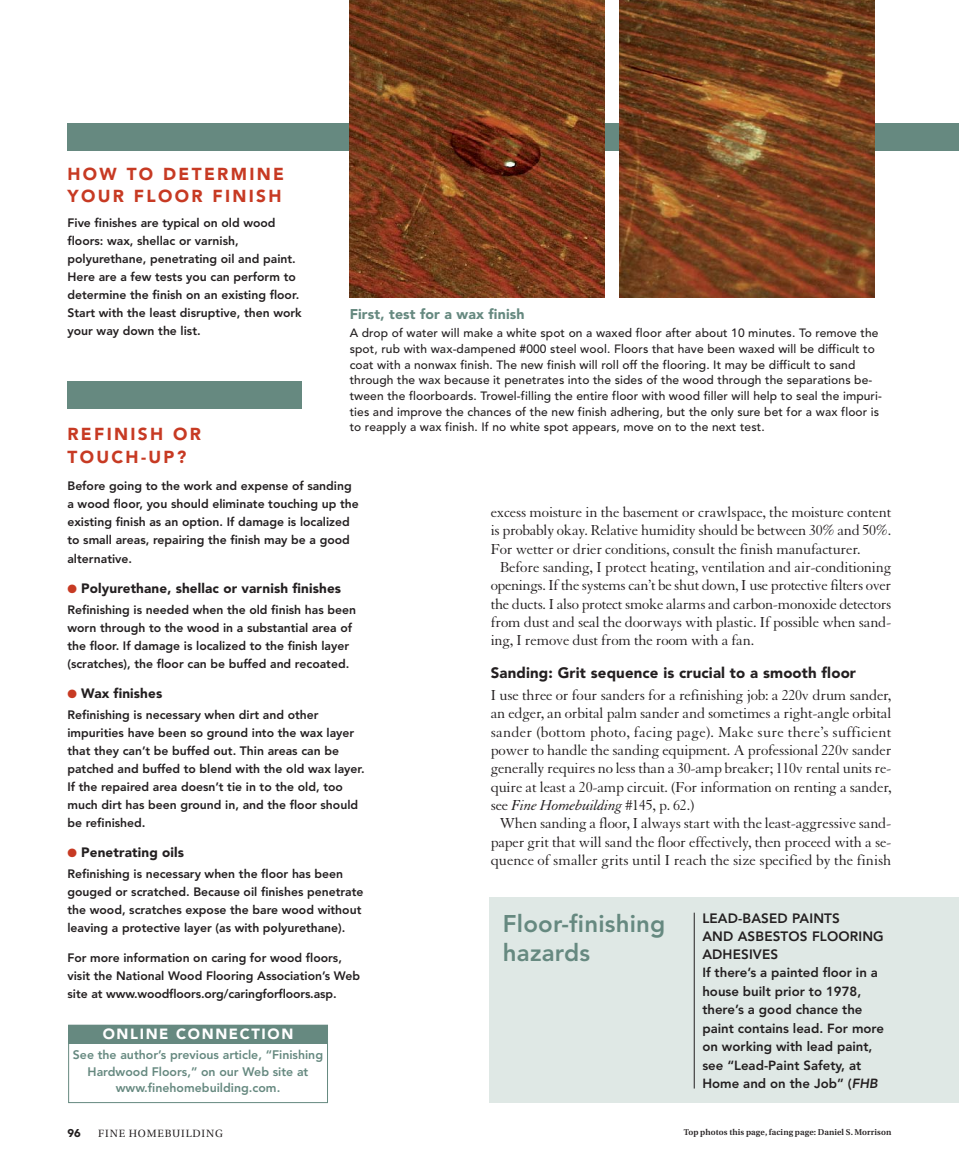
<style>
.page{position:relative;width:959px;height:1175px;background:#fff}
.page>*{position:absolute;margin:0;border:0;box-sizing:border-box;transform-origin:0 0}
.t1{font:800 24px/28.5px "Avenir";letter-spacing:.01em;color:#668980}
.t2{font:900 17.25px/22.5px "Avenir";letter-spacing:.135em;color:#c73a23}
.t3{font:15.75px "Granjon";letter-spacing:-.015em;color:#231f20}
.t4{font:15.75px "Granjon";letter-spacing:.015em;color:#231f20}
.t5{font:italic 15.75px "Granjon";letter-spacing:-.015em;color:#231f20}
.t6{font:900 15px "Avenir";letter-spacing:.01em;color:#231f20}
.t7{font:900 14.7px "Avenir";letter-spacing:.11em;color:#fff}
.t8{font:900 14.1px "Avenir";letter-spacing:.01em;color:#668980}
.t9{font:900 13.5px "Avenir";letter-spacing:.01em;color:#231f20}
.t10{font:800 13.5px/18px "Avenir";letter-spacing:.01em;color:#231f20}
.t11{font:800 13.2px/18.5px "Avenir";color:#231f20}
.t12{font:800 12.3px/16.5px "Avenir";color:#668980;text-align:center}
.t13{font:800 12.15px/18px "Avenir";color:#231f20}
.t14{font:500 12px/15.6px "Avenir";letter-spacing:.01em;color:#231f20}
.t15{font:900 11.25px "Avenir";color:#231f20}
.t16{font:10.5px "Utopia";letter-spacing:.08em;color:#231f20}
.t17{font:600 8.4px "Utopia";letter-spacing:.015em;color:#231f20}
.s1{color:#c73a23}
.s2{font-size:12.6px}
.s3{font-style:normal}
.s4{font-style:italic}
</style>
<div class="page">
<div style="left:67px;top:123px;width:891px;height:28px;background:#668980"></div>
<img style="left:350px;top:0;width:254px;height:297px">
<img style="left:620px;top:0;width:254px;height:297px">
<div style="left:489px;top:897px;width:469px;height:205px;background:#dfe8e5"></div>
<div style="left:68px;top:381px;width:234px;height:27px;background:#668980"></div>
<hr style="left:694px;top:912px;width:1px;height:176px;background:#231f20">
<div style="left:68px;top:1025px;width:260px;height:18px;background:#668980"></div>
<h2 class="t2" style="left:67px;top:164px;width:218px">HOW TO DETERMINE<br>YOUR FLOOR FINISH</h2>
<p class="t13" style="left:67px;top:215px;width:236px">Five finishes are typical on old wood floors: wax, shellac or varnish, polyurethane, penetrating oil and paint.<br>Here are a few tests you can perform to determine the finish on an existing floor.<br>Start with the least disruptive, then work your way down the list.</p>
<p class="t8" style="left:350px;top:308px;width:176px">First, test for a wax finish</p>
<p class="t14" style="left:350px;top:327px;width:533px">A drop of water will make a white spot on a waxed floor after about 10 minutes. To remove the spot, rub with wax-dampened #000 steel wool. Floors that have been waxed will be difficult to coat with a nonwax finish. The new finish will roll off the flooring. It may be difficult to sand through the wax because it penetrates into the sides of the wood through the separations be&shy;tween the floorboards. Trowel-filling the entire floor with wood filler will help to seal the impuri&shy;ties and improve the chances of the new finish adhering, but the only sure bet for a wax floor is to reapply a wax finish. If no white spot appears, move on to the next test.</p>
<h2 class="t2" style="left:67px;top:424px;width:135px">REFINISH OR<br>TOUCH-UP?</h2>
<p class="t13" style="left:67px;top:478px;width:293px">Before going to the work and expense of sanding a wood floor, you should eliminate touching up the existing finish as an option. If damage is localized to small areas, repairing the finish may be a good alternative.</p>
<p class="t9" style="left:67px;top:582px;width:275px"><span class="s1">●</span> Polyurethane, shellac or varnish finishes</p>
<p class="t13" style="left:67px;top:601px;width:290px">Refinishing is needed when the old finish has been worn through to the wood in a substantial area of the floor. If damage is localized to the finish layer (scratches), the floor can be buffed and recoated.</p>
<p class="t9" style="left:67px;top:687px;width:96px"><span class="s1">●</span> Wax finishes</p>
<p class="t13" style="left:67px;top:706px;width:299px">Refinishing is necessary when dirt and other impurities have been so ground into the wax layer that they can’t be buffed out. Thin areas can be patched and buffed to blend with the old wax layer.<br>If the repaired area doesn’t tie in to the old, too much dirt has been ground in, and the floor should be refinished<span class="s2">.</span></p>
<p class="t9" style="left:67px;top:846px;width:118px"><span class="s1">●</span> Penetrating oils</p>
<p class="t13" style="left:67px;top:865px;width:297px">Refinishing is necessary when the floor has been gouged or scratched. Because oil finishes penetrate the wood, scratches expose the bare wood without leaving a protective layer (as with polyurethane).</p>
<p class="t13" style="left:67px;top:949px;width:294px">For more information on caring for wood floors, visit the National Wood Flooring Association’s Web site at www.woodfloors.org/caringforfloors.asp.</p>
<p class="t3" style="left:490px;top:506px;width:402px">excess moisture in the basement or crawlspace, the moisture content</p>
<p class="t3" style="left:490px;top:524px;width:402px">is probably okay. Relative humidity should be between 30% and 50%.</p>
<p class="t3" style="left:490px;top:543px;width:371px">For wetter or drier conditions, consult the finish manufacturer.</p>
<p class="t3" style="left:499px;top:561px;width:393px">Before sanding, I protect heating, ventilation and air-conditioning</p>
<p class="t3" style="left:490px;top:579px;width:402px">openings. If the systems can’t be shut down, I use protective filters over</p>
<p class="t3" style="left:490px;top:598px;width:402px">the ducts. I also protect smoke alarms and carbon-monoxide detectors</p>
<p class="t3" style="left:490px;top:616px;width:402px">from dust and seal the doorways with plastic. If possible when sand-</p>
<p class="t3" style="left:490px;top:634px;width:265px">ing, I remove dust from the room with a fan.</p>
<p class="t6" style="left:490px;top:667px;width:367px">Sanding: Grit sequence is crucial to a smooth floor</p>
<p class="t3" style="left:490px;top:689px;width:402px">I use three or four sanders for a refinishing job: a 220v drum sander,</p>
<p class="t3" style="left:490px;top:707px;width:402px">an edger, an orbital palm sander and sometimes a right-angle orbital</p>
<p class="t4" style="left:490px;top:726px;width:402px">sander (bottom photo, facing page). Make sure there’s sufficient</p>
<p class="t3" style="left:490px;top:744px;width:402px">power to handle the sanding equipment. A professional 220v sander</p>
<p class="t3" style="left:490px;top:762px;width:402px">generally requires no less than a 30-amp breaker; 110v rental units re-</p>
<p class="t3" style="left:490px;top:781px;width:402px">quire at least a 20-amp circuit. (For information on renting a sander,</p>
<p class="t5" style="left:490px;top:799px;width:205px"><span class="s3">see</span> Fine Homebuilding <span class="s3">#145, p. 62.)</span></p>
<p class="t3" style="left:499px;top:817px;width:393px">When sanding a floor, I always start with the least-aggressive sand-</p>
<p class="t3" style="left:490px;top:836px;width:402px">paper grit that will sand the floor effectively, then proceed with a se-</p>
<p class="t3" style="left:490px;top:854px;width:402px">quence of smaller grits until I reach the size specified by the finish</p>
<h1 class="t1" style="left:503px;top:911px;width:164px">Floor-finishing hazards</h1>
<p class="t10" style="left:702px;top:910px;width:183px">LEAD-BASED PAINTS<br>AND ASBESTOS FLOORING<br>ADHESIVES</p>
<p class="t11" style="left:702px;top:964px;width:183px">If there’s a painted floor in a house built prior to 1978, there’s a good chance the paint contains lead. For more on working with lead paint, see “Lead-Paint Safety, at<br>Home and on the Job” (<span class="s4">FHB</span></p>
<p class="t7" style="left:103px;top:1028px;width:192px">ONLINE CONNECTION</p>
<p class="t12" style="left:73px;top:1047px;width:252px">See the author’s previous article, “Finishing<br>Hardwood Floors,” on our Web site at www.finehomebuilding.com.</p>
<p class="t15" style="left:68px;top:1128px;width:15px">96</p>
<p class="t16" style="left:98px;top:1129px;width:126px">FINE HOMEBUILDING</p>
<p class="t17" style="left:684px;top:1128px;width:209px">Top photos this page, facing page: Daniel S. Morrison</p>
</div>
